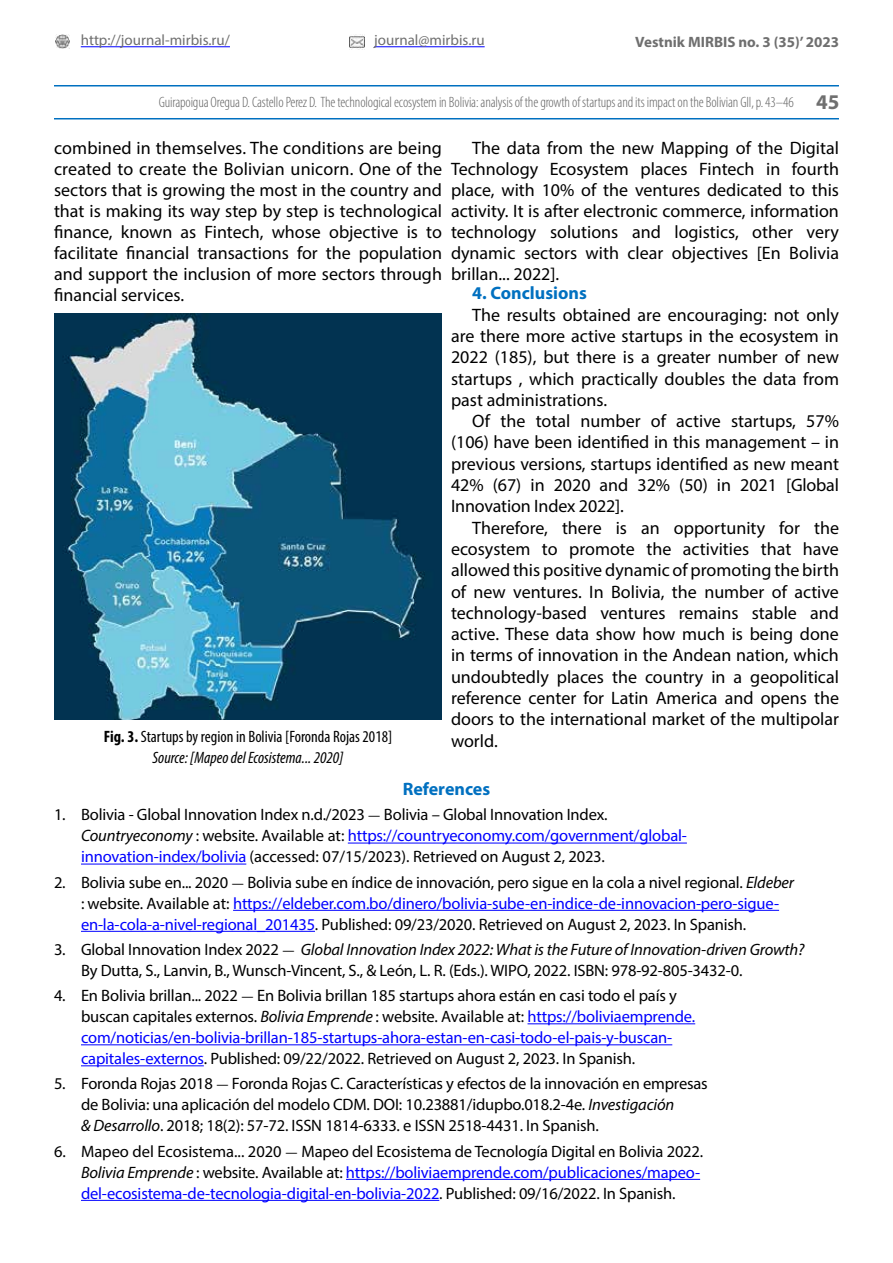
<style>
.page{position:relative;width:893px;height:1263px;background:#fff}
.page>*{position:absolute;margin:0;border:0;box-sizing:border-box;transform-origin:0 0}
.t1{font:18px/21.3px "Myriad Pro";color:#000;text-align:justify}
.t2{font:700 18px "Myriad Pro";color:#0070c0}
.t3{font:16.5px/21px "Myriad Pro";letter-spacing:-.01em;color:#000}
.t4{font:condensed 16.5px/21px "Myriad Pro";color:#000;text-align:center}
.t5{font:300 condensed 15px "Myriad Pro";letter-spacing:-.01em;color:#636363}
.t6{font:15px "Myriad Pro";color:#6f6f6f}
.t7{font:700 15px "Myriad Pro";color:#6f6f6f}
.s1{font-weight:700;font-stretch:normal;font-size:21px;color:#6f6f6f}
.s2{font-family:"Minion Pro"}
.s3{font-style:italic}
.s4{color:#00f}
.s5{font-weight:700}
</style>
<div class="page">
<hr style="left:54px;top:118px;width:785px;height:1px;background:#0070c0">
<img style="left:55px;top:34px;width:15px;height:15px">
<img style="left:349px;top:34px;width:16px;height:15px">
<hr style="left:81px;top:46px;width:149px;height:1px;background:#00f">
<hr style="left:374px;top:46px;width:111px;height:1px;background:#00f">
<hr style="left:54px;top:85px;width:785px;height:1px;background:#0070c0">
<img style="left:54px;top:314px;width:388px;height:405px">
<hr style="left:348px;top:843px;width:339px;height:1px;background:#00f">
<hr style="left:81px;top:864px;width:165px;height:1px;background:#00f">
<hr style="left:233px;top:910px;width:546px;height:1px;background:#00f">
<hr style="left:81px;top:931px;width:234px;height:1px;background:#00f">
<hr style="left:527px;top:1023px;width:168px;height:1px;background:#00f">
<hr style="left:81px;top:1044px;width:591px;height:1px;background:#00f">
<hr style="left:81px;top:1065px;width:123px;height:1px;background:#00f">
<hr style="left:346px;top:1179px;width:354px;height:1px;background:#00f">
<hr style="left:81px;top:1200px;width:358px;height:1px;background:#00f">
<p class="t6" style="left:81px;top:31px;width:151px">http://journal-mirbis.ru/</p>
<p class="t6" style="left:374px;top:31px;width:112px">journal@mirbis.ru</p>
<p class="t7" style="left:635px;top:32px;width:205px">Vestnik MIRBIS no. 3 (35)’ 2023</p>
<p class="t5" style="left:159px;top:93px;width:682px">Guirapoigua Oregua D. CastelloPerez D. The technological ecosystem in Bolivia: analysis of the growth of startups and its impact on the Bolivian GII, p. 43–46 <span class="s1">45</span></p>
<p class="t1" style="left:451px;top:137px;width:389px;text-indent:21px">The data from the new Mapping of the Digital Technology Ecosystem places Fintech in fourth place, with 10% of the ventures dedicated to this activity. It is after electronic commerce, information technology solutions and logistics, other very dynamic sectors with clear objectives [En Bolivia brillan... 2022].</p>
<p class="t2" style="left:472px;top:282px;width:116px">4. Conclusions</p>
<p class="t1" style="left:451px;top:304px;width:389px;text-indent:21px">The results obtained are encouraging: not only are there more active startups in the ecosystem in 2022 (185), but there is a greater number of new startups , which practically doubles the data from past administrations.</p>
<p class="t1" style="left:451px;top:410px;width:390px;text-indent:21px">Of the total number of active startups, 57% (106) have been identified in this management – in previous versions, startups identified as new meant 42% (67) in 2020 and 32% (50) in 2021 [Global Innovation Index 2022].</p>
<p class="t1" style="left:451px;top:517px;width:390px;text-indent:21px">Therefore, there is an opportunity for the ecosystem to promote the activities that have allowed this positive dynamic of promoting the birth of new ventures. In Bolivia, the number of active technology-based ventures remains stable and active. These data show how much is being done in terms of innovation in the Andean nation, which undoubtedly places the country in a geopolitical reference center for Latin America and opens the doors to the international market of the multipolar world.</p>
<p class="t2" style="left:403px;top:777px;width:89px">References</p>
<p class="t3" style="left:81px;top:804px;width:607px;text-indent:-27px">1. Bolivia - Global Innovation Index n.d./2023 <span class="s2">-</span> Bolivia – Global Innovation Index.<br><span class="s3">Countryeconomy</span> : website. Available at: <span class="s4">https://countryeconomy.com/government/global&shy;innovation-index/bolivia</span> (accessed: 07/15/2023). Retrieved on August 2, 2023.</p>
<p class="t3" style="left:81px;top:871px;width:715px;text-indent:-27px">2. Bolivia sube en... 2020 <span class="s2">-</span> Bolivia sube en índice de innovación, pero sigue en la cola a nivel regional. <span class="s3">Eldeber </span>: website. Available at: <span class="s4">https://eldeber.com.bo/dinero/bolivia-sube-en-indice-de-innovacion-pero-sigue&shy;en-la-cola-a-nivel-regional_201435</span>. Published: 09/23/2020. Retrieved on August 2, 2023. In Spanish.</p>
<p class="t3" style="left:81px;top:939px;width:725px;text-indent:-27px">3. Global Innovation Index 2022 <span class="s2">-</span> <span class="s3">Global Innovation Index 2022: What is the Future of Innovation-driven Growth?<br></span>By Dutta, S., Lanvin, B., Wunsch-Vincent, S., &amp; León, L. R. (Eds.). WIPO, 2022. ISBN: 978-92-805-3432-0.</p>
<p class="t3" style="left:81px;top:985px;width:616px;text-indent:-27px">4. En Bolivia brillan... 2022 <span class="s2">-</span> En Bolivia brillan 185 startups ahora están en casi todo el país y buscan capitales externos. <span class="s3">Bolivia Emprende</span> : website. Available at: <span class="s4">https://boliviaemprende. com/noticias/en-bolivia-brillan-185-startups-ahora-estan-en-casi-todo-el-pais-y-buscan&shy;capitales-externos</span>. Published: 09/22/2022. Retrieved on August 2, 2023. In Spanish.</p>
<p class="t3" style="left:81px;top:1073px;width:628px;text-indent:-27px">5. Foronda Rojas 2018 <span class="s2">-</span> Foronda Rojas C. Características y efectos de la innovación en empresas de Bolivia: una aplicación del modelo CDM. DOI: 10.23881/idupbo.018.2-4e. <span class="s3">Investigación<br>&amp; Desarrollo</span>. 2018; 18(2): 57-72. ISSN 1814-6333. e ISSN 2518-4431. In Spanish.</p>
<p class="t3" style="left:81px;top:1140px;width:624px;text-indent:-27px">6. Mapeo del Ecosistema... 2020 <span class="s2">-</span> Mapeo del Ecosistema de Tecnología Digital en Bolivia 2022.<br><span class="s3">Bolivia Emprende</span> : website. Available at: <span class="s4">https://boliviaemprende.com/publicaciones/mapeo&shy;del-ecosistema-de-tecnologia-digital-en-bolivia-2022</span>. Published: 09/16/2022. In Spanish.</p>
<p class="t1" style="left:54px;top:137px;width:390px">combined in themselves. The conditions are being created to create the Bolivian unicorn. One of the sectors that is growing the most in the country and that is making its way step by step is technological finance, known as Fintech, whose objective is to facilitate financial transactions for the population and support the inclusion of more sectors through financial services.</p>
<p class="t4" style="left:104px;top:725px;width:290px"><span class="s5">Fig. 3.</span> Startups by region in Bolivia [Foronda Rojas 2018]<br><span class="s3">Source: [Mapeo del Ecosistema... 2020]</span></p>
</div>
